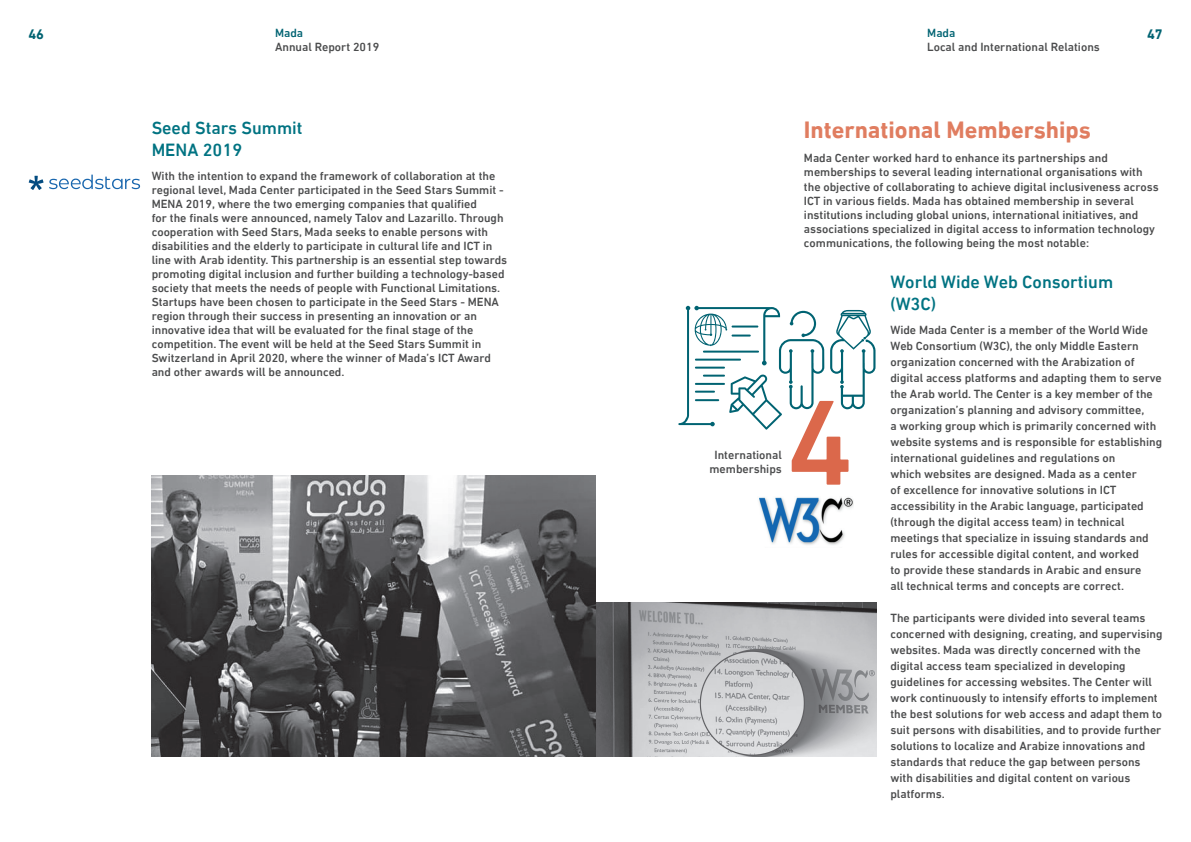
<style>
.page{position:relative;width:1191px;height:842px;background:#fff}
.page>*{position:absolute;margin:0;border:0;box-sizing:border-box;transform-origin:0 0}
.t1{font:500 123.2px "DIN Next LT Arabic";color:#db684b}
.t2{font:700 24px "DIN Next LT Arabic";color:#e07d60}
.t3{font:500 18px/22px "DIN Next LT Arabic";color:#007382}
.t4{font:700 14px "DIN Next LT Arabic";color:#006372}
.t5{font:500 12px/16px "DIN Next LT Arabic";color:#4b4c4d}
.t6{font:500 12px "DIN Next LT Arabic";color:#006372}
</style>
<div class="page">
<svg style="left:29px;top:175px;width:111px;height:15px"></svg>
<img style="left:152px;top:475px;width:443px;height:282px">
<svg style="left:830px;top:310px;width:45px;height:99px"></svg>
<svg style="left:678px;top:306px;width:146px;height:124px"></svg>
<img style="left:759px;top:497px;width:94px;height:48px">
<img style="left:596px;top:602px;width:280px;height:155px">
<p class="t4" style="left:28px;top:26px;width:17px">46</p>
<p class="t6" style="left:275px;top:26px;width:30px">Mada</p>
<p class="t5" style="left:275px;top:39px;width:106px">Annual Report 2019</p>
<h3 class="t3" style="left:152px;top:117px;width:152px">Seed Stars Summit<br>MENA 2019</h3>
<p class="t5" style="left:152px;top:169px;width:357px;line-height:14px">With the intention to expand the framework of collaboration at the regional level, Mada Center participated in the Seed Stars Summit - MENA 2019, where the two emerging companies that qualified<br>for the finals were announced, namely Talov and Lazarillo. Through cooperation with Seed Stars, Mada seeks to enable persons with disabilities and the elderly to participate in cultural life and ICT in line with Arab identity. This partnership is an essential step towards promoting digital inclusion and further building a technology-based society that meets the needs of people with Functional Limitations.<br>Startups have been chosen to participate in the Seed Stars - MENA region through their success in presenting an innovation or an innovative idea that will be evaluated for the final stage of the competition. The event will be held at the Seed Stars Summit in Switzerland in April 2020, where the winner of Mada’s ICT Award and other awards will be announced.</p>
<p class="t6" style="left:927px;top:26px;width:30px">Mada</p>
<p class="t5" style="left:927px;top:39px;width:174px">Local and International Relations</p>
<p class="t4" style="left:1147px;top:26px;width:17px">47</p>
<h2 class="t2" style="left:804px;top:116px;width:288px">International Memberships</h2>
<p class="t5" style="left:804px;top:151px;width:356px;line-height:14px">Mada Center worked hard to enhance its partnerships and memberships to several leading international organisations with the objective of collaborating to achieve digital inclusiveness across ICT in various fields. Mada has obtained membership in several institutions including global unions, international initiatives, and associations specialized in digital access to information technology communications, the following being the most notable:</p>
<p class="t5" style="left:709px;top:448px;width:74px;line-height:14px;text-align:center">International memberships</p>
<h1 class="t1" style="left:786px;top:370px;width:69px">4</h1>
<h3 class="t3" style="left:890px;top:271px;width:224px">World Wide Web Consortium (W3C)</h3>
<p class="t5" style="left:890px;top:322px;width:273px">Wide Mada Center is a member of the World Wide Web Consortium (W3C), the only Middle Eastern organization concerned with the Arabization of digital access platforms and adapting them to serve the Arab world. The Center is a key member of the organization’s planning and advisory committee,<br>a working group which is primarily concerned with website systems and is responsible for establishing international guidelines and regulations on<br>which websites are designed. Mada as a center<br>of excellence for innovative solutions in ICT accessibility in the Arabic language, participated (through the digital access team) in technical meetings that specialize in issuing standards and rules for accessible digital content, and worked<br>to provide these standards in Arabic and ensure<br>all technical terms and concepts are correct.</p>
<p class="t5" style="left:890px;top:610px;width:274px">The participants were divided into several teams concerned with designing, creating, and supervising websites. Mada was directly concerned with the digital access team specialized in developing guidelines for accessing websites. The Center will work continuously to intensify efforts to implement the best solutions for web access and adapt them to suit persons with disabilities, and to provide further solutions to localize and Arabize innovations and standards that reduce the gap between persons with disabilities and digital content on various platforms.</p>
</div>
